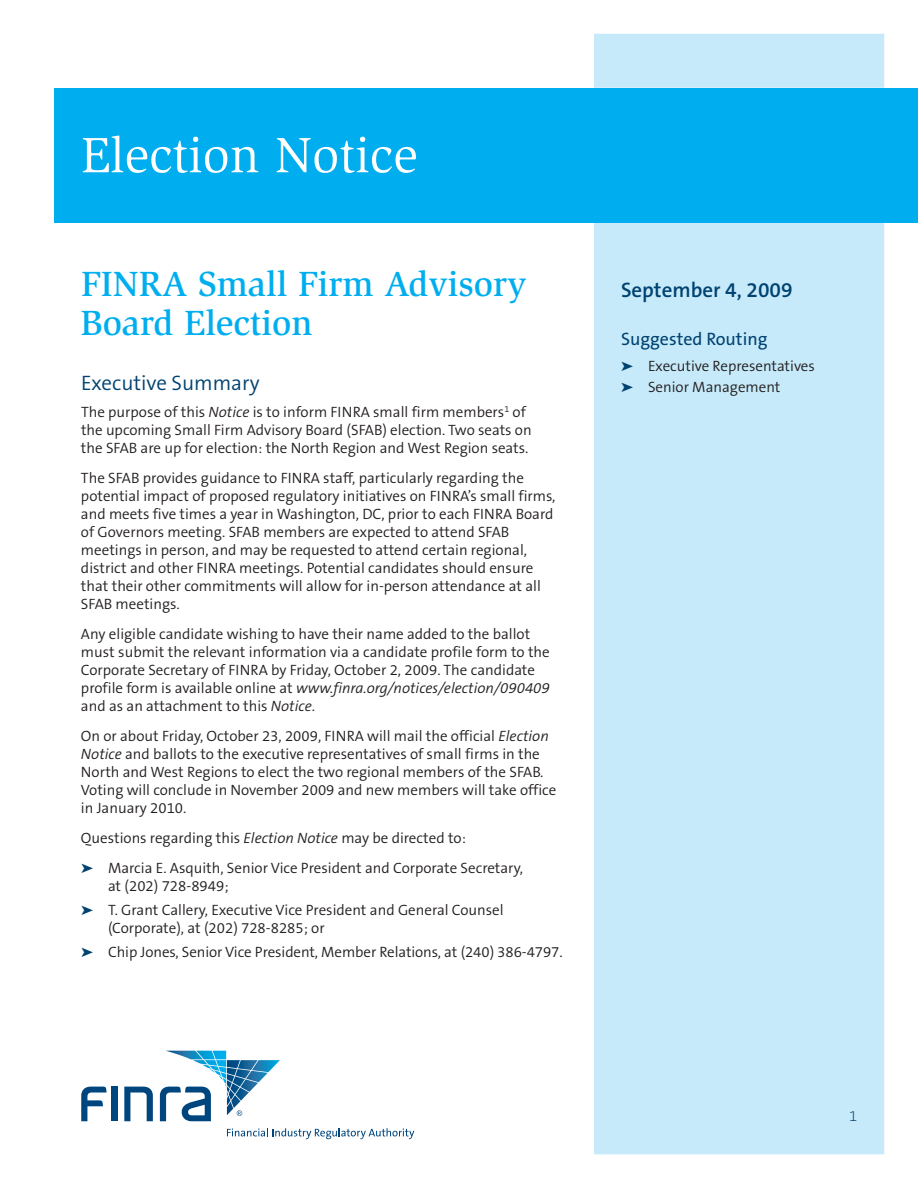
<style>
.page{position:relative;width:918px;height:1188px;background:#fff}
.page>*{position:absolute;margin:0;border:0;box-sizing:border-box;transform-origin:0 0}
.t1{font:51px "Slimbach LT";color:#fff}
.t2{font:500 36px/39px "Slimbach LT";color:#00aeef}
.t3{font:300 21px "The Sans B4";color:#004270}
.t4{font:600 21px "The Sans B6";color:#004270}
.t5{font:18px "The Sans B5 Plain";color:#004270}
.t6{font:300 15px/18px "The Sans B4";color:#231f20}
.t7{font:200 15px "The Sans B2";color:#004270}
.s1{font-style:italic}
.s2{color:#004270}
</style>
<div class="page">
<div style="left:54px;top:88px;width:864px;height:135px;background:#00aeef"></div>
<div style="left:594px;top:34px;width:290px;height:1120px;background:#c6eafa"></div>
<div style="left:594px;top:88px;width:290px;height:135px;background:#00aeef"></div>
<div style="left:111px;top:1087px;width:6px;height:34px;background:#00467e"></div>
<svg style="left:124px;top:1087px;width:29px;height:34px"></svg>
<svg style="left:81px;top:1087px;width:26px;height:34px"></svg>
<svg style="left:227px;top:1128px;width:187px;height:11px"></svg>
<svg style="left:160px;top:1051px;width:120px;height:70px"></svg>
<h1 class="t1" style="left:81px;top:136px;width:338px">Election Notice</h1>
<h2 class="t2" style="left:81px;top:267px;width:447px">FINRA Small Firm Advisory<br>Board Election</h2>
<h3 class="t3" style="left:81px;top:372px;width:180px">Executive Summary</h3>
<p class="t6" style="left:81px;top:403px;width:452px">The purpose of this <span class="s1">Notice</span> is to inform FINRA small firm members<sup>1</sup> of the upcoming Small Firm Advisory Board (SFAB) election. Two seats on the SFAB are up for election: the North Region and West Region seats.</p>
<p class="t6" style="left:81px;top:469px;width:476px">The SFAB provides guidance to FINRA staff, particularly regarding the potential impact of proposed regulatory initiatives on FINRA’s small firms, and meets five times a year in Washington, DC, prior to each FINRA Board of Governors meeting. SFAB members are expected to attend SFAB meetings in person, and may be requested to attend certain regional, district and other FINRA meetings. Potential candidates should ensure that their other commitments will allow for in-person attendance at all SFAB meetings.</p>
<p class="t6" style="left:81px;top:625px;width:470px">Any eligible candidate wishing to have their name added to the ballot must submit the relevant information via a candidate profile form to the Corporate Secretary of FINRA by Friday, October 2, 2009. The candidate profile form is available online at <span class="s1">www.finra.org/notices/election/090409 </span>and as an attachment to this <span class="s1">Notice</span>.</p>
<p class="t6" style="left:81px;top:727px;width:477px">On or about Friday, October 23, 2009, FINRA will mail the official <span class="s1">Election Notice</span> and ballots to the executive representatives of small firms in the North and West Regions to elect the two regional members of the SFAB.<br>Voting will conclude in November 2009 and new members will take office in January 2010.</p>
<p class="t6" style="left:81px;top:823px;width:443px;line-height:30px">Questions regarding this <span class="s1">Election Notice</span> may be directed to:<br><span class="s2">➤</span> Marcia E. Asquith, Senior Vice President and Corporate Secretary,</p>
<p class="t6" style="left:81px;top:874px;width:424px;line-height:24px;text-indent:27px">at (202) 728-8949;<br><span class="s2">➤</span> T. Grant Callery, Executive Vice President and General Counsel</p>
<p class="t6" style="left:81px;top:916px;width:483px;line-height:24px;text-indent:27px">(Corporate), at (202) 728-8285; or<br><span class="s2">➤</span> Chip Jones, Senior Vice President, Member Relations, at (240) 386-4797.</p>
<h3 class="t4" style="left:621px;top:279px;width:173px">September 4, 2009</h3>
<p class="t5" style="left:621px;top:330px;width:148px">Suggested Routing</p>
<p class="t6" style="left:621px;top:356px;width:195px;line-height:21px"><span class="s2">➤</span> Executive Representatives <span class="s2">➤</span> Senior Management</p>
<p class="t7" style="left:849px;top:1109px;width:10px">1</p>
</div>
